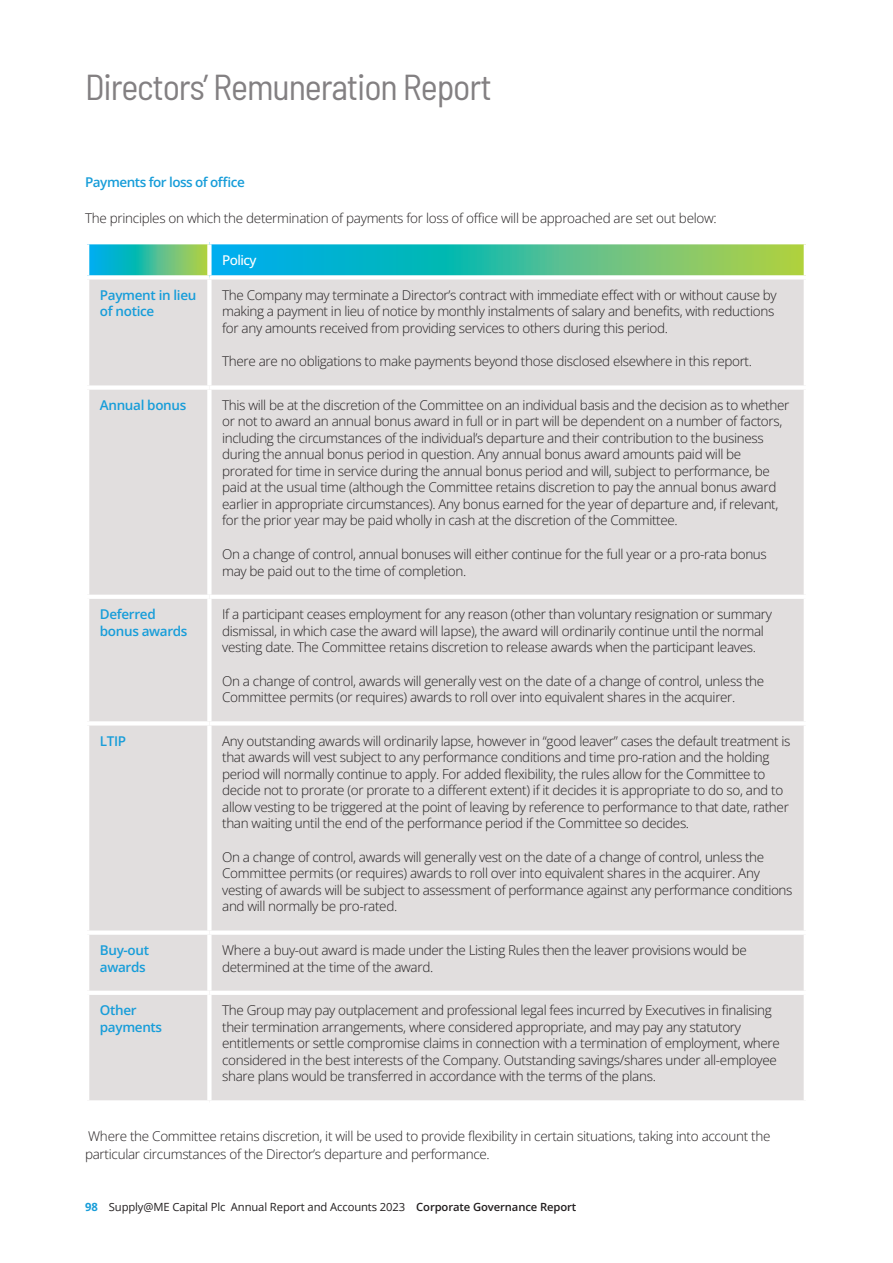
<style>
.page{position:relative;width:893px;height:1263px;background:#fff}
.page>*{position:absolute;margin:0;border:0;box-sizing:border-box;transform-origin:0 0}
.t1{font:semi-condensed 36px "Barlow";letter-spacing:-.03em;color:#838082}
.T_-_Body_Light_Left{font:300 13.5px/16.5px "Open Sans";letter-spacing:-.025em;color:#231f20}
.Body_-_Span_all{font:300 13.5px/18px "Open Sans";letter-spacing:-.02em;color:#231f20}
.T_-_H1_Semibold_Blue{font:600 13.5px/16.5px "Open Sans";letter-spacing:-.025em;color:#179dd9}
.H5-_Semibold_Blue{font:600 13.5px "Open Sans";letter-spacing:-.035em;color:#179dd9}
.T_-_Header_Medium_White{font:500 13.5px "Open Sans";letter-spacing:-.04em;color:#fff}
.t2{font:11.25px "Open Sans";letter-spacing:-.01em;color:#231f20}
.s1{font-weight:700;color:#179dd9}
.s2{font-weight:600}
</style>
<div class="page">
<svg style="left:89px;top:244px;width:118px;height:31px"></svg>
<svg style="left:212px;top:244px;width:592px;height:31px"></svg>
<div style="left:89px;top:279px;width:715px;height:821px;background:#e1dede"></div>
<div style="left:85px;top:385px;width:124px;height:5px;background:#fff"></div>
<div style="left:209px;top:385px;width:599px;height:5px;background:#fff"></div>
<hr style="left:85px;top:595px;width:124px;height:4px;background:#fff">
<hr style="left:209px;top:595px;width:599px;height:4px;background:#fff">
<hr style="left:85px;top:721px;width:124px;height:4px;background:#fff">
<hr style="left:209px;top:721px;width:599px;height:4px;background:#fff">
<div style="left:85px;top:930px;width:124px;height:5px;background:#fff"></div>
<div style="left:209px;top:930px;width:599px;height:5px;background:#fff"></div>
<hr style="left:85px;top:991px;width:124px;height:4px;background:#fff">
<hr style="left:209px;top:991px;width:599px;height:4px;background:#fff">
<svg style="left:87px;top:275px;width:122px;height:1px"></svg>
<svg style="left:209px;top:275px;width:597px;height:3px"></svg>
<div style="left:207px;top:279px;width:5px;height:106px;background:#fff"></div>
<div style="left:207px;top:390px;width:5px;height:205px;background:#fff"></div>
<div style="left:207px;top:599px;width:5px;height:122px;background:#fff"></div>
<div style="left:207px;top:725px;width:5px;height:205px;background:#fff"></div>
<div style="left:207px;top:935px;width:5px;height:56px;background:#fff"></div>
<div style="left:207px;top:995px;width:5px;height:105px;background:#fff"></div>
<h1 class="t1" style="left:85px;top:61px;width:408px">Directors’ Remuneration Report</h1>
<p class="H5-_Semibold_Blue" style="left:85px;top:173px;width:161px">Payments for loss of office</p>
<p class="Body_-_Span_all" style="left:85px;top:209px;width:633px">The principles on which the determination of payments for loss of office will be approached are set out below:</p>
<p class="T_-_Header_Medium_White" style="left:222px;top:250px;width:36px">Policy</p>
<p class="T_-_H1_Semibold_Blue" style="left:100px;top:286px;width:98px">Payment in lieu of notice</p>
<p class="T_-_Body_Light_Left" style="left:222px;top:286px;width:556px">The Company may terminate a Director’s contract with immediate effect with or without cause by making a payment in lieu of notice by monthly instalments of salary and benefits, with reductions for any amounts received from providing services to others during this period.</p>
<p class="T_-_Body_Light_Left" style="left:222px;top:353px;width:531px">There are no obligations to make payments beyond those disclosed elsewhere in this report.</p>
<p class="T_-_H1_Semibold_Blue" style="left:100px;top:396px;width:88px">Annual bonus</p>
<p class="T_-_Body_Light_Left" style="left:222px;top:396px;width:569px">This will be at the discretion of the Committee on an individual basis and the decision as to whether or not to award an annual bonus award in full or in part will be dependent on a number of factors, including the circumstances of the individual’s departure and their contribution to the business during the annual bonus period in question. Any annual bonus award amounts paid will be prorated for time in service during the annual bonus period and will, subject to performance, be paid at the usual time (although the Committee retains discretion to pay the annual bonus award earlier in appropriate circumstances). Any bonus earned for the year of departure and, if relevant, for the prior year may be paid wholly in cash at the discretion of the Committee.</p>
<p class="T_-_Body_Light_Left" style="left:222px;top:545px;width:546px">On a change of control, annual bonuses will either continue for the full year or a pro-rata bonus may be paid out to the time of completion.</p>
<p class="T_-_H1_Semibold_Blue" style="left:100px;top:606px;width:89px">Deferred bonus awards</p>
<p class="T_-_Body_Light_Left" style="left:222px;top:606px;width:551px">If a participant ceases employment for any reason (other than voluntary resignation or summary dismissal, in which case the award will lapse), the award will ordinarily continue until the normal vesting date. The Committee retains discretion to release awards when the participant leaves.</p>
<p class="T_-_Body_Light_Left" style="left:222px;top:672px;width:544px">On a change of control, awards will generally vest on the date of a change of control, unless the<br>Committee permits (or requires) awards to roll over into equivalent shares in the acquirer.</p>
<p class="T_-_H1_Semibold_Blue" style="left:100px;top:732px;width:28px">LTIP</p>
<p class="T_-_Body_Light_Left" style="left:222px;top:732px;width:570px">Any outstanding awards will ordinarily lapse, however in “good leaver” cases the default treatment is that awards will vest subject to any performance conditions and time pro-ration and the holding period will normally continue to apply. For added flexibility, the rules allow for the Committee to decide not to prorate (or prorate to a different extent) if it decides it is appropriate to do so, and to allow vesting to be triggered at the point of leaving by reference to performance to that date, rather than waiting until the end of the performance period if the Committee so decides.</p>
<p class="T_-_Body_Light_Left" style="left:222px;top:848px;width:572px">On a change of control, awards will generally vest on the date of a change of control, unless the Committee permits (or requires) awards to roll over into equivalent shares in the acquirer. Any vesting of awards will be subject to assessment of performance against any performance conditions and will normally be pro-rated.</p>
<p class="T_-_H1_Semibold_Blue" style="left:100px;top:941px;width:51px">Buy-out awards</p>
<p class="T_-_Body_Light_Left" style="left:222px;top:941px;width:526px">Where a buy-out award is made under the Listing Rules then the leaver provisions would be determined at the time of the award.</p>
<p class="T_-_H1_Semibold_Blue" style="left:100px;top:1002px;width:64px">Other payments</p>
<p class="T_-_Body_Light_Left" style="left:222px;top:1002px;width:559px">The Group may pay outplacement and professional legal fees incurred by Executives in finalising their termination arrangements, where considered appropriate, and may pay any statutory entitlements or settle compromise claims in connection with a termination of employment, where considered in the best interests of the Company. Outstanding savings/shares under all-employee share plans would be transferred in accordance with the terms of the plans.</p>
<p class="Body_-_Span_all" style="left:85px;top:1127px;width:687px">Where the Committee retains discretion, it will be used to provide flexibility in certain situations, taking into account the particular circumstances of the Director’s departure and performance.</p>
<p class="t2" style="left:85px;top:1199px;width:493px"><span class="s1">98</span> Supply@ME Capital Plc Annual Report and Accounts 2023 <span class="s2">Corporate Governance Report</span></p>
</div>
